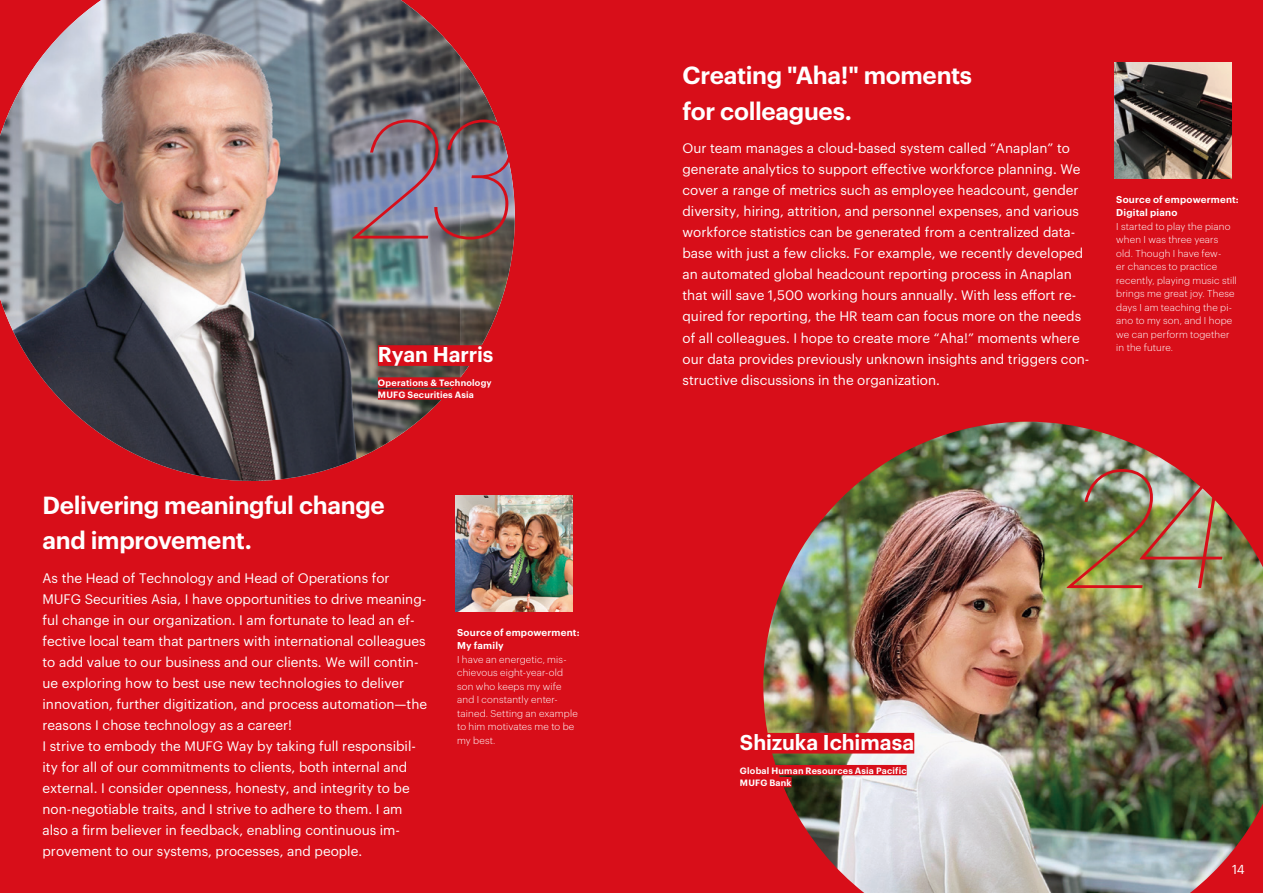
<style>
.page{position:relative;width:1263px;height:893px;background:#d80e19}
.page>*{position:absolute;margin:0;border:0;box-sizing:border-box;transform-origin:0 0}
.t1{font:italic 100 165px "Graphik";color:#d80e19}
.t2{font:600 24.3px/35.5px "Graphik";letter-spacing:-.015em;color:#fff}
.t3{font:600 21px "Graphik";letter-spacing:-.005em;color:#fff}
.t4{font:13.5px/21px "Graphik";color:#fff}
.t5{font:12.75px "Graphik";color:#fff}
.t6{font:300 9.75px/13.5px "Graphik";letter-spacing:.015em;color:#fff}
.t7{font:600 9.75px/13.5px "Graphik";letter-spacing:.02em;color:#fff}
.t8{font:600 9px/12px "Graphik";letter-spacing:.025em;color:#fff}
</style>
<div class="page">
<img style="left:0;top:0;width:515px;height:481px">
<img style="left:763px;top:422px;width:500px;height:471px">
<img style="left:456px;top:495px;width:116px;height:117px">
<img style="left:1115px;top:62px;width:116px;height:117px">
<div style="left:740px;top:733px;width:174px;height:20px;background:#d80e19"></div>
<div style="left:740px;top:765px;width:167px;height:10px;background:#d80e19"></div>
<div style="left:740px;top:777px;width:52px;height:10px;background:#d80e19"></div>
<div style="left:378px;top:345px;width:115px;height:21px;background:#d80e19"></div>
<div style="left:378px;top:377px;width:114px;height:11px;background:#d80e19"></div>
<div style="left:378px;top:389px;width:96px;height:11px;background:#d80e19"></div>
<h1 class="t1" style="left:357px;top:62px;width:162px">23</h1>
<h3 class="t3" style="left:378px;top:339px;width:117px">Ryan Harris</h3>
<p class="t8" style="left:378px;top:376px;width:115px">Operations &amp; Technology<br>MUFG Securities Asia</p>
<h2 class="t2" style="left:43px;top:485px;width:344px">Delivering meaningful change and improvement.</h2>
<p class="t4" style="left:43px;top:567px;width:349px">As the Head of Technology and Head of Operations for</p>
<p class="t4" style="left:43px;top:588px;width:385px">MUFG Securities Asia I, have opportunities to drive meaning-</p>
<p class="t4" style="left:43px;top:609px;width:373px">ful change in our organization I. am fortunate to lead an ef-</p>
<p class="t4" style="left:43px;top:630px;width:385px">fective local team that partners with international colleagues</p>
<p class="t4" style="left:43px;top:651px;width:377px">to add value to our business and our clients. We will contin-</p>
<p class="t4" style="left:43px;top:693px;width:386px">innovation, further digitization, and process automation—the reasons I chose technology as a career!</p>
<p class="t4" style="left:43px;top:756px;width:366px">ity for all of our commitments to clients, both internal and</p>
<p class="t4" style="left:43px;top:672px;width:363px">ue exploring how to best use new technologies to deliver</p>
<p class="t4" style="left:43px;top:735px;width:375px">I strive to embody the MUFG Way by taking full responsibil-</p>
<p class="t4" style="left:43px;top:777px;width:369px">external I. consider openness, honesty, and integrity to be non-negotiable traits, and I strive to adhere to them I. am</p>
<p class="t4" style="left:43px;top:840px;width:321px">provement to our systems, processes, and people.</p>
<p class="t4" style="left:43px;top:819px;width:359px">also a firm believer in feedback, enabling continuous im-</p>
<p class="t7" style="left:457px;top:625px;width:124px">Source of empowerment:<br>My family</p>
<p class="t6" style="left:457px;top:665px;width:107px">chievous eight-year-old</p>
<p class="t6" style="left:457px;top:652px;width:111px">I have an energetic, mis-</p>
<p class="t6" style="left:457px;top:679px;width:106px">son who keeps my wife</p>
<p class="t6" style="left:457px;top:706px;width:122px">tained. Setting an example</p>
<p class="t6" style="left:457px;top:692px;width:102px">and I constantly enter-</p>
<p class="t6" style="left:457px;top:719px;width:119px">to him motivates me to be my best.</p>
<h2 class="t2" style="left:682px;top:55px;width:291px">Creating "Aha!" moments for colleagues.</h2>
<p class="t4" style="left:682px;top:137px;width:400px">Our team manages a cloud-based system called “Anaplan” to generate analytics to support effective workforce planning. We cover a range of metrics such as employee headcount, gender diversity, hiring, attrition, and personnel expenses, and various</p>
<p class="t4" style="left:682px;top:242px;width:402px">base with just a few clicks. For example, we recently developed</p>
<p class="t4" style="left:682px;top:221px;width:394px">workforce statistics can be generated from a centralized data-</p>
<p class="t4" style="left:682px;top:263px;width:391px">an automated global headcount reporting process in Anaplan</p>
<p class="t4" style="left:682px;top:305px;width:400px">quired for reporting, the HR team can focus more on the needs</p>
<p class="t4" style="left:682px;top:284px;width:395px">that will save 1,500 working hours annually. With less effort re-</p>
<p class="t4" style="left:682px;top:326px;width:399px">of all colleagues I. hope to create more “Aha!” moments where</p>
<p class="t4" style="left:682px;top:368px;width:259px">structive discussions in the organization.</p>
<p class="t4" style="left:682px;top:347px;width:408px">our data provides previously unknown insights and triggers con-</p>
<p class="t7" style="left:1116px;top:192px;width:124px">Source of empowerment:<br>Digital piano</p>
<p class="t6" style="left:1116px;top:219px;width:116px">I started to play the piano when I was three years</p>
<p class="t6" style="left:1116px;top:259px;width:102px">er chances to practice</p>
<p class="t6" style="left:1116px;top:246px;width:106px">old. Though I have few-</p>
<p class="t6" style="left:1116px;top:273px;width:122px">recently, playing music still brings me great joy. These</p>
<p class="t6" style="left:1116px;top:313px;width:118px">ano to my son, and I hope</p>
<p class="t6" style="left:1116px;top:300px;width:117px">days I am teaching the pi-</p>
<p class="t6" style="left:1116px;top:327px;width:115px">we can perform together in the future.</p>
<h3 class="t3" style="left:740px;top:726px;width:176px">Shizuka Ichimasa</h3>
<p class="t8" style="left:740px;top:763px;width:168px">Global Human Resources Asia Pacific<br>MUFG Bank</p>
<h1 class="t1" style="left:1071px;top:412px;width:161px">24</h1>
<p class="t5" style="left:1232px;top:860px;width:14px">14</p>
</div>
